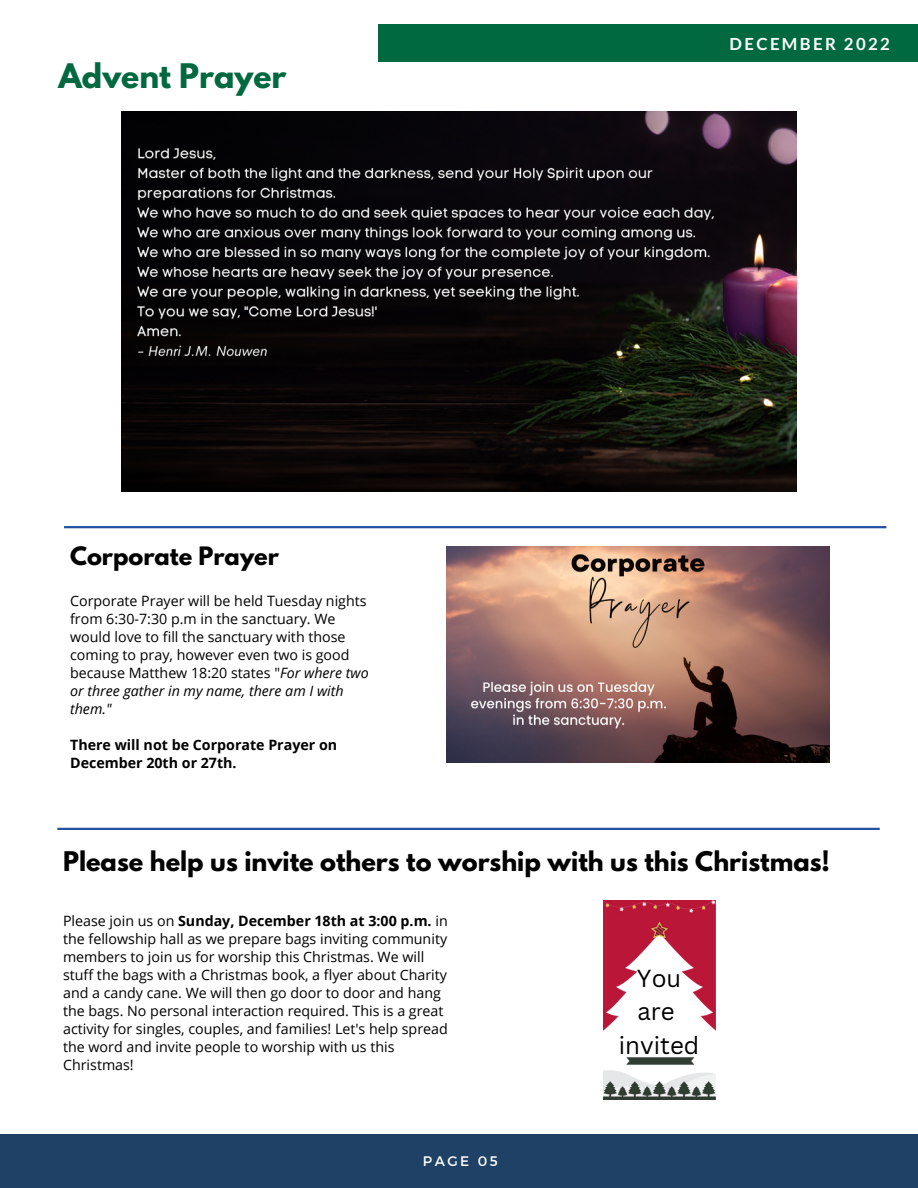
<style>
.page{position:relative;width:918px;height:1188px;background:#fff}
.page>*{position:absolute;margin:0;border:0;box-sizing:border-box;transform-origin:0 0}
.t1{font:700 30px "League Spartan";color:#00693f}
.t2{font:700 24px "League Spartan";color:#000}
.t3{font:24px/33.3px "Canva Sans";color:#000;text-align:center}
.t4{font:700 22.5px "League Spartan";color:#000}
.t5{font:700 16.8px "Lato";letter-spacing:.14em;color:#fff}
.t6{font:14.25px/18px "Open Sans";color:#000}
.t7{font:700 14.25px/18px "Open Sans";color:#000}
.t8{font:13.8px "Montserrat";letter-spacing:.18em;color:#fff}
.s1{font-style:italic}
.s2{font-weight:700}
</style>
<div class="page">
<div style="left:0;top:1134px;width:918px;height:54px;background:#1f4165"></div>
<div style="left:378px;top:25px;width:540px;height:37px;background:#00693f"></div>
<hr style="left:57px;top:828px;width:823px;height:2px;background:#2551a1">
<hr style="left:64px;top:526px;width:822px;height:2px;background:#2551a1">
<img style="left:446px;top:546px;width:384px;height:216px">
<img style="left:603px;top:901px;width:113px;height:199px">
<img style="left:121px;top:111px;width:675px;height:380px">
<h1 class="t1" style="left:58px;top:61px;width:230px">Advent Prayer</h1>
<h3 class="t4" style="left:70px;top:545px;width:210px">Corporate Prayer</h3>
<p class="t6" style="left:70px;top:591px;width:300px">Corporate Prayer will be held Tuesday nights from 6:30-7:30 p.m in the sanctuary. We would love to fill the sanctuary with those coming to pray, however even two is good because Matthew 18:20 states "<span class="s1">For where two or three gather in my name, there am I with them."</span></p>
<p class="t7" style="left:70px;top:735px;width:269px">There will not be Corporate Prayer on<br>December 20th or 27th.</p>
<p class="t5" style="left:730px;top:34px;width:162px">DECEMBER 2022</p>
<h2 class="t2" style="left:63px;top:850px;width:768px">Please help us invite others to worship with us this Christmas!</h2>
<p class="t6" style="left:63px;top:911px;width:386px">Please join us on <span class="s2">Sunday, December 18th at 3:00 p.m.</span> in the fellowship hall as we prepare bags inviting community members to join us for worship this Christmas. We will stuff the bags with a Christmas book, a flyer about Charity and a candy cane. We will then go door to door and hang the bags. No personal interaction required. This is a great activity for singles, couples, and families! Let's help spread the word and invite people to worship with us this Christmas!</p>
<h2 class="t3" style="left:619px;top:961px;width:82px">You are invited</h2>
<p class="t8" style="left:423px;top:1153px;width:76px">PAGE 05</p>
</div>
